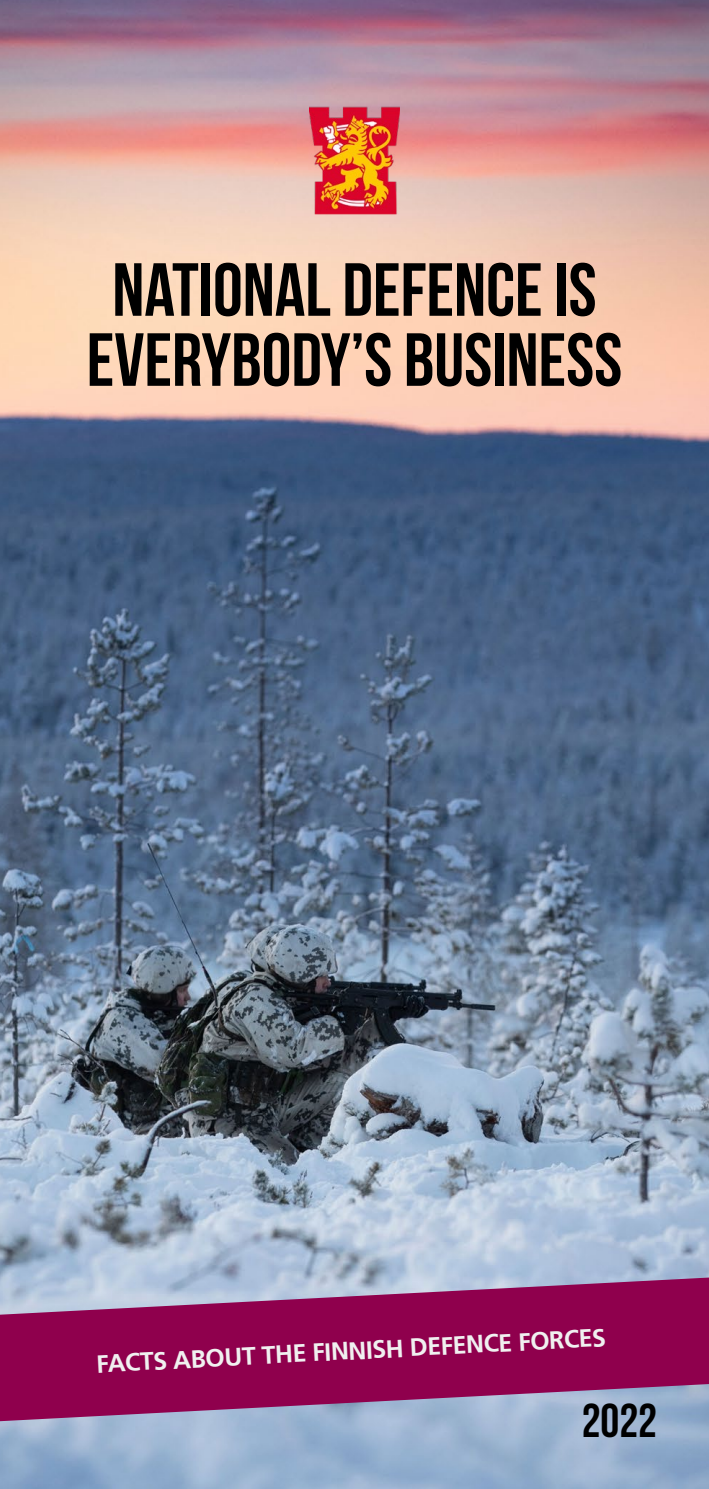
<style>
.page{position:relative;width:709px;height:1489px;background:#fff}
.page>*{position:absolute;margin:0;border:0;box-sizing:border-box;transform-origin:0 0}
.t1{font:75px "Bebas Neue";color:#000}
.t2{font:47.5px "Bebas Neue";color:#000}
.t3{font:700 25px "Frutiger LT Pro";color:#f0f0f0}
</style>
<div class="page">
<img style="left:0;top:0;width:709px;height:1488px">
<svg style="left:0;top:1277px;width:709px;height:143px;background:#963070"></svg>
<img style="left:309px;top:106px;width:91px;height:109px">
<h1 class="t1" style="left:112px;top:249px;width:486px">NATIONAL DEFENCE IS</h1>
<h1 class="t1" style="left:87px;top:319px;width:537px">EVERYBODY’S BUSINESS</h1>
<h2 class="t3" style="left:96px;top:1349px;width:512px;rotate:-3deg">FACTS ABOUT THE FINNISH DEFENCE FORCES</h2>
<h1 class="t2" style="left:581px;top:1393px;width:77px">2022</h1>
</div>
